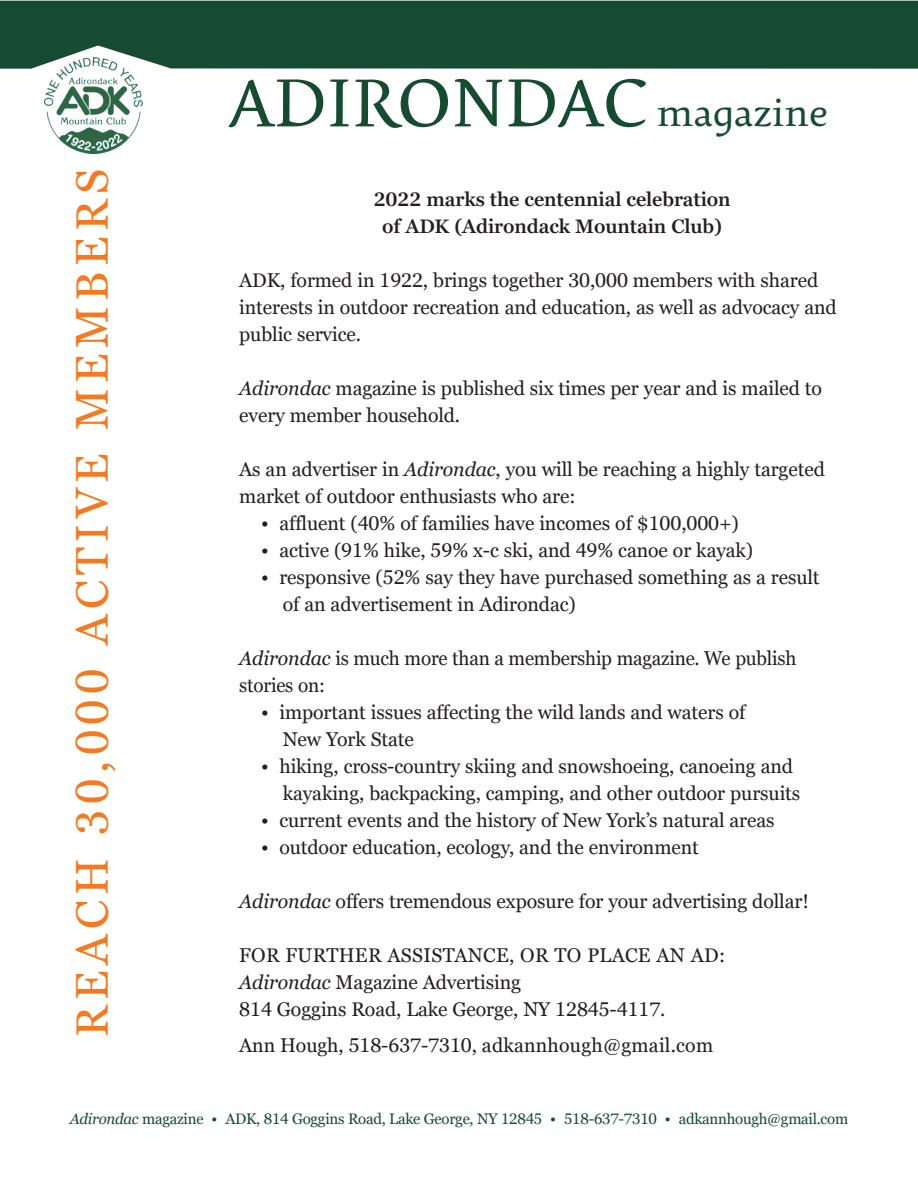
<style>
.page{position:relative;width:918px;height:1188px;background:#fff}
.page>*{position:absolute;margin:0;border:0;box-sizing:border-box;transform-origin:0 0}
.t1{font:75px "Pollen";letter-spacing:-.01em;color:#164b32}
.t2{font:45px "Georgia Pro W01";letter-spacing:.125em;color:#f47921}
.t3{font:19.5px/27px "Georgia Pro W01";letter-spacing:-.005em;color:#231f20}
.t4{font:600 19.5px "Georgia Pro";letter-spacing:-.005em;color:#231f20}
.t5{font:19.5px "Georgia Pro W01";letter-spacing:.015em;color:#231f20}
.t6{font:15px "Georgia Pro W01";letter-spacing:-.015em;color:#164b32}
.s1{font-size:42px}
.s2{font-family:"Georgia Pro";font-style:italic}
</style>
<div class="page">
<div style="left:0;top:1px;width:918px;height:68px;background:#164b32"></div>
<img style="left:0;top:33px;width:26px;height:36px">
<img style="left:45px;top:57px;width:98px;height:97px">
<p class="t2" style="left:67px;top:1037px;width:870px;rotate:-90deg">REACH 30,000 ACTIVE MEMBERS</p>
<p class="t1" style="left:228px;top:57px;width:601px">ADIRONDAC <span class="s1">magazine</span></p>
<p class="t4" style="left:374px;top:189px;width:358px">2022 marks the centennial celebration</p>
<p class="t4" style="left:382px;top:216px;width:342px">of ADK (Adirondack Mountain Club)</p>
<p class="t3" style="left:239px;top:267px;width:599px">ADK, formed in 1922, brings together 30,000 members with shared interests in outdoor recreation and education, as well as advocacy and public service.</p>
<p class="t3" style="left:239px;top:375px;width:584px"><span class="s2">Adirondac</span> magazine is published six times per year and is mailed to every member household.</p>
<p class="t3" style="left:239px;top:456px;width:587px">As an advertiser in <span class="s2">Adirondac</span>, you will be reaching a highly targeted market of outdoor enthusiasts who are:</p>
<p class="t3" style="left:261px;top:510px;width:479px">• affluent (40% of families have incomes of $100,000+)</p>
<p class="t3" style="left:261px;top:537px;width:494px">• active (91% hike, 59% x-c ski, and 49% canoe or kayak)</p>
<p class="t3" style="left:261px;top:564px;width:560px">• responsive (52% say they have purchased something as a result</p>
<p class="t3" style="left:283px;top:591px;width:295px">of an advertisement in Adirondac)</p>
<p class="t3" style="left:239px;top:645px;width:559px"><span class="s2">Adirondac</span> is much more than a membership magazine. We publish</p>
<p class="t3" style="left:239px;top:672px;width:87px">stories on:</p>
<p class="t3" style="left:261px;top:699px;width:486px">• important issues affecting the wild lands and waters of</p>
<p class="t3" style="left:283px;top:726px;width:133px">New York State</p>
<p class="t3" style="left:261px;top:753px;width:534px">• hiking, cross-country skiing and snowshoeing, canoeing and</p>
<p class="t3" style="left:283px;top:780px;width:519px">kayaking, backpacking, camping, and other outdoor pursuits</p>
<p class="t3" style="left:261px;top:807px;width:515px">• current events and the history of New York’s natural areas</p>
<p class="t3" style="left:261px;top:834px;width:439px">• outdoor education, ecology, and the environment</p>
<p class="t3" style="left:239px;top:888px;width:571px"><span class="s2">Adirondac</span> offers tremendous exposure for your advertising dollar!</p>
<p class="t5" style="left:239px;top:945px;width:487px">FOR FURTHER ASSISTANCE, OR TO PLACE AN AD:</p>
<p class="t3" style="left:239px;top:969px;width:283px"><span class="s2">Adirondac</span> Magazine Advertising</p>
<p class="t3" style="left:239px;top:996px;width:428px">814 Goggins Road, Lake George, NY 12845-4117.</p>
<p class="t3" style="left:239px;top:1032px;width:475px">Ann Hough, 518-637-7310, adkannhough@gmail.com</p>
<p class="t6" style="left:70px;top:1110px;width:780px"><span class="s2">Adirondac</span> magazine • ADK, 814 Goggins Road, Lake George, NY 12845 • 518-637-7310 • adkannhough@gmail.com</p>
</div>
